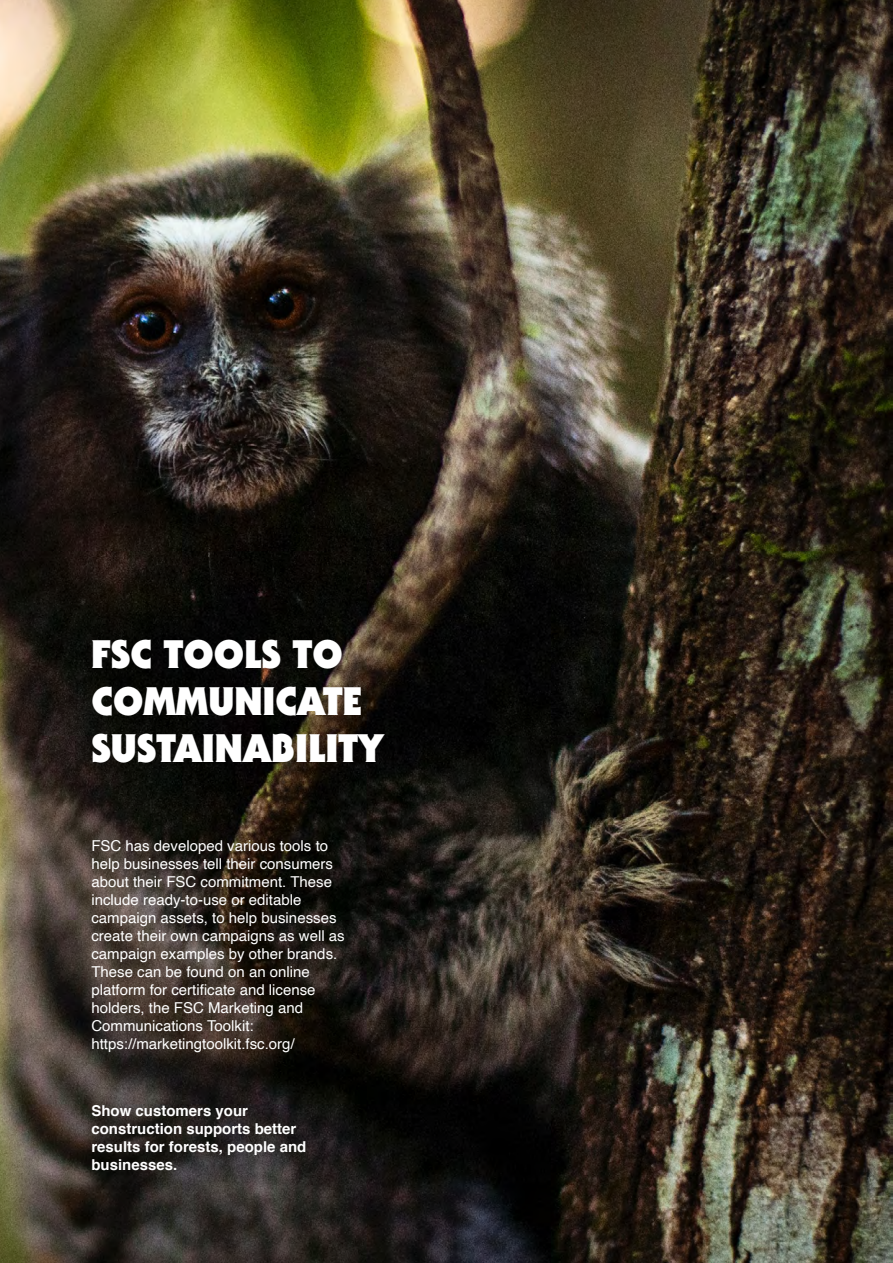
<style>
.page{position:relative;width:893px;height:1263px;background:#fff}
.page>*{position:absolute;margin:0;border:0;box-sizing:border-box;transform-origin:0 0}
.t1{font:900 39px/46.8px "Serif Gothic Std";color:#fff}
.t2{font:15px/18px "Helvetica";color:#fff}
.t3{font:700 15px/18px "Helvetica";color:#fff}
</style>
<div class="page">
<img style="left:0;top:0;width:893px;height:1263px">
<h1 class="t1" style="left:91px;top:631px;width:294px">FSC TOOLS TO<br>COMMUNICATE<br>SUSTAINABILITY</h1>
<p class="t2" style="left:91px;top:837px;width:255px">FSC has developed various tools to help businesses tell their consumers about their FSC commitment. These include ready-to-use or editable campaign assets, to help businesses create their own campaigns as well as campaign examples by other brands.<br>These can be found on an online platform for certificate and license holders, the FSC Marketing and Communications Toolkit: https://marketingtoolkit.fsc.org/</p>
<p class="t3" style="left:91px;top:1102px;width:217px">Show customers your construction supports better results for forests, people and businesses.</p>
</div>
